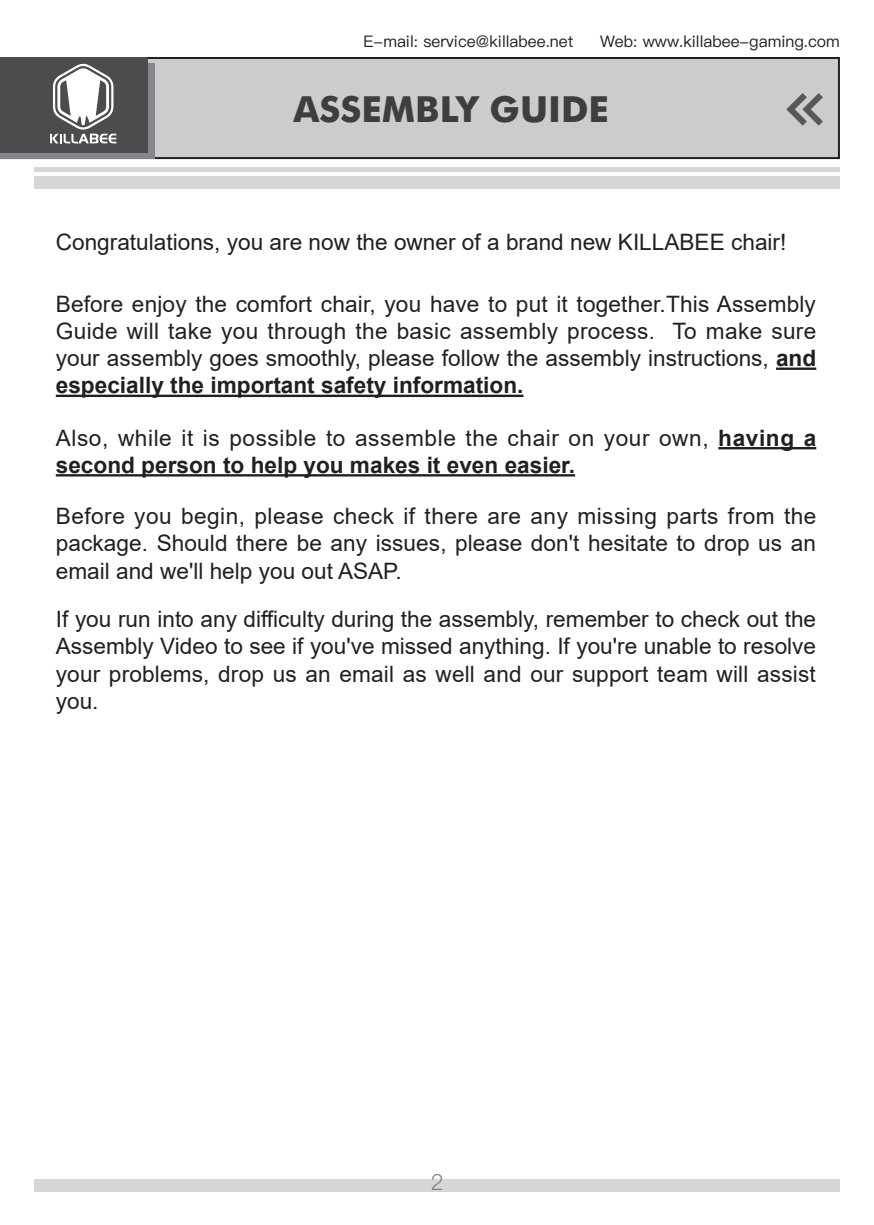
<style>
.page{position:relative;width:874px;height:1225px;background:#fff}
.page>*{position:absolute;margin:0;border:0;box-sizing:border-box;transform-origin:0 0}
.t1{font:700 36px "Futura BT";color:#3e3e3f}
.t2{font:22.6px/27.2px "Arial";color:#231f20;text-align:justify}
.t3{font:22.6px/27.2px "Arial";letter-spacing:.025em;color:#231f20}
.t4{font:22px "Ping Fang SC Regular";color:#808285}
.t5{font:16px "Ping Fang SC Medium";color:#231f20}
.s1{font-weight:700}
</style>
<div class="page">
<hr style="left:775px;top:367px;width:40px;height:3px;background:#231f20">
<hr style="left:56px;top:395px;width:467px;height:2px;background:#231f20">
<hr style="left:718px;top:447px;width:97px;height:2px;background:#231f20">
<hr style="left:56px;top:474px;width:518px;height:2px;background:#231f20">
<div style="left:1px;top:58px;width:837px;height:100px;background:#cbccce"></div>
<div style="left:0;top:57px;width:839px;height:102px;border:2px solid #231f20"></div>
<div style="left:34px;top:1179px;width:805px;height:12px;background:#d5d6d8"></div>
<div style="left:34px;top:176px;width:805px;height:13px;background:#d5d6d8"></div>
<div style="left:34px;top:167px;width:805px;height:5px;background:#d5d6d8"></div>
<svg style="left:786px;top:93px;width:37px;height:33px"></svg>
<svg style="left:0;top:64px;width:155px;height:95px;background:#7c7e81"></svg>
<div style="left:0;top:57px;width:147px;height:95px;background:#4b4c4d"></div>
<svg style="left:50px;top:63px;width:66px;height:80px"></svg>
<p class="t5" style="left:363px;top:32px;width:211px">E-mail: service@killabee.net</p>
<p class="t5" style="left:599px;top:32px;width:241px">Web: www.killabee-gaming.com</p>
<p class="t1" style="left:293px;top:87px;width:317px">ASSEMBLY GUIDE</p>
<p class="t2" style="left:56px;top:228px;width:731px">Congratulations, you are now the owner of a brand new KILLABEE chair!</p>
<p class="t2" style="left:56px;top:290px;width:761px">Before enjoy the comfort chair, you have to put it together.This Assembly Guide will take you through the basic assembly process. To make sure your assembly goes smoothly, please follow the assembly instructions, <span class="s1">and especially the important safety information.</span></p>
<p class="t3" style="left:56px;top:424px;width:761px">Also, while it is possible to assemble the chair on your own, <span class="s1">having a second person to help you makes it even easier.</span></p>
<p class="t2" style="left:56px;top:502px;width:761px">Before you begin, please check if there are any missing parts from the package. Should there be any issues, please don't hesitate to drop us an email and we'll help you out ASAP.</p>
<p class="t2" style="left:56px;top:605px;width:761px">If you run into any difficulty during the assembly, remember to check out the Assembly Video to see if you've missed anything. If you're unable to resolve your problems, drop us an email as well and our support team will assist you.</p>
<p class="t4" style="left:430px;top:1169px;width:15px">2</p>
</div>
